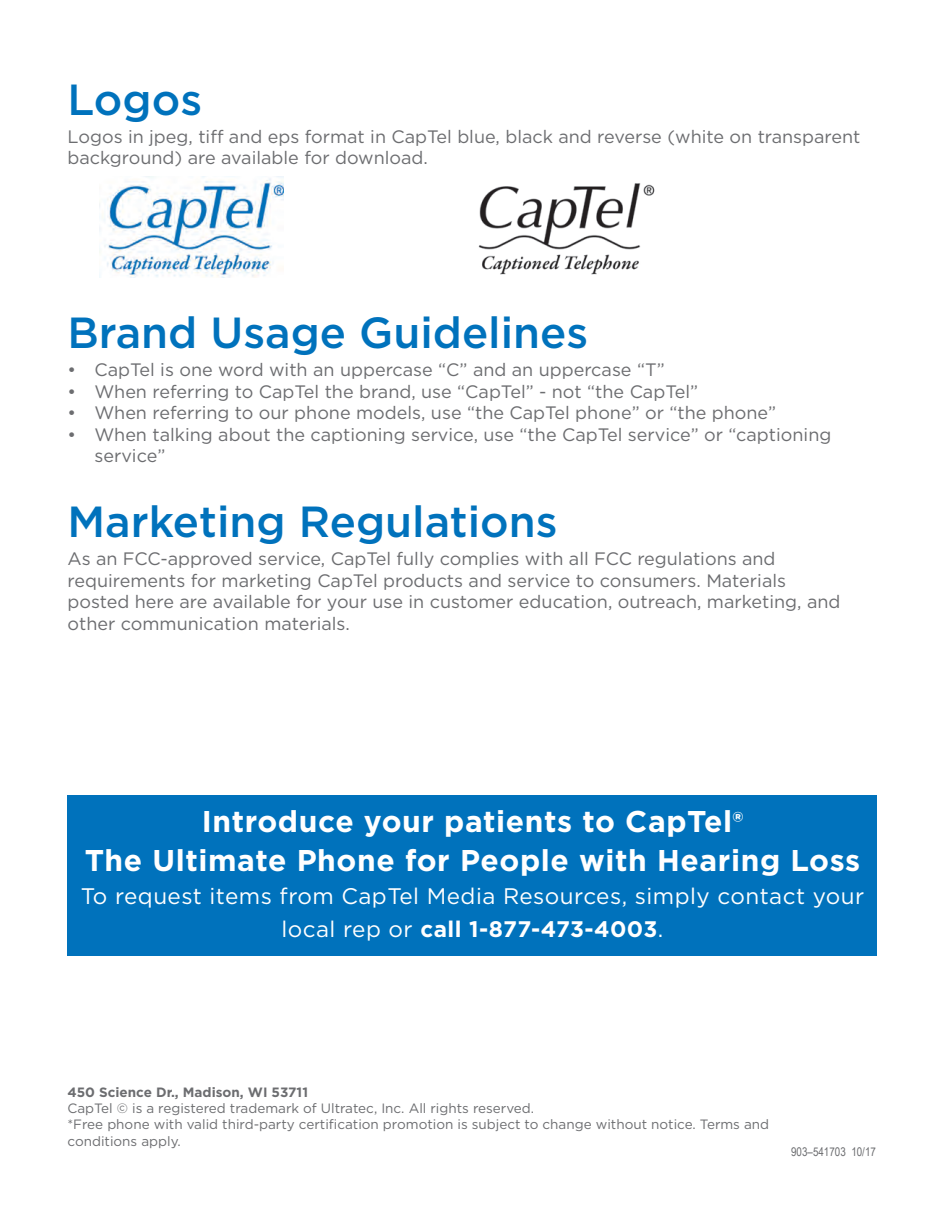
<style>
.page{position:relative;width:945px;height:1215px;background:#fff}
.page>*{position:absolute;margin:0;border:0;box-sizing:border-box;transform-origin:0 0}
.Body_Text_CSN{font:500 43.5px "Gotham";color:#0072bc}
.Body_Text_CSN-2{font:700 30px "Gotham";letter-spacing:.02em;color:#fff}
.Body_Text_CSN-3{font:22.5px/33px "Gotham";letter-spacing:.02em;color:#fff;text-align:center}
.t1{font:18px/21.6px "Gotham";color:#6c6d70}
.t2{font:13.5px/16.2px "Gotham";color:#6c6d70}
.t3{font:700 13.5px "Gotham";color:#6c6d70}
.PartNum{font:12px "Arial Narrow";color:#6c6d70}
.s1{font-size:28.5px}
.s2{font-weight:700}
</style>
<div class="page">
<div style="left:68px;top:795px;width:810px;height:161px;background:#0072bc"></div>
<img style="left:99px;top:176px;width:185px;height:101px">
<img style="left:478px;top:183px;width:177px;height:92px">
<p class="Body_Text_CSN" style="left:68px;top:71px;width:136px">Logos</p>
<p class="t1" style="left:68px;top:125px;width:795px">Logos in jpeg, tiff and eps format in CapTel blue, black and reverse (white on transparent background) are available for download.</p>
<p class="Body_Text_CSN" style="left:68px;top:304px;width:522px">Brand Usage Guidelines</p>
<p class="t1" style="left:68px;top:358px;width:599px">• CapTel is one word with an uppercase “C” and an uppercase “T”</p>
<p class="t1" style="left:68px;top:380px;width:632px">• When referring to CapTel the brand, use “CapTel” - not “the CapTel”</p>
<p class="t1" style="left:68px;top:402px;width:710px">• When referring to our phone models, use “the CapTel phone” or “the phone”</p>
<p class="t1" style="left:94px;top:423px;width:738px;text-indent:-27px">• When talking about the captioning service, use “the CapTel service” or “captioning service”</p>
<p class="Body_Text_CSN" style="left:68px;top:493px;width:492px">Marketing Regulations</p>
<p class="t1" style="left:68px;top:547px;width:775px">As an FCC-approved service, CapTel fully complies with all FCC regulations and requirements for marketing CapTel products and service to consumers. Materials posted here are available for your use in customer education, outreach, marketing, and other communication materials.</p>
<p class="Body_Text_CSN-2" style="left:202px;top:801px;width:543px">Introduce your patients to CapTel<span class="s1">®</span></p>
<p class="Body_Text_CSN-2" style="left:85px;top:840px;width:777px">The Ultimate Phone for People with Hearing Loss</p>
<p class="Body_Text_CSN-3" style="left:81px;top:879px;width:785px">To request items from CapTel Media Resources, simply contact your local rep or <span class="s2">call 1-877-473-4003</span>.</p>
<p class="t3" style="left:68px;top:1083px;width:242px">450 Science Dr., Madison, WI 53711</p>
<p class="t2" style="left:68px;top:1100px;width:468px">CapTel © is a registered trademark of Ultratec, Inc. All rights reserved.</p>
<p class="t2" style="left:68px;top:1116px;width:703px">*Free phone with valid third-party certification promotion is subject to change without notice. Terms and conditions apply.</p>
<p class="PartNum" style="left:791px;top:1143px;width:86px">903–541703 10/17</p>
</div>
